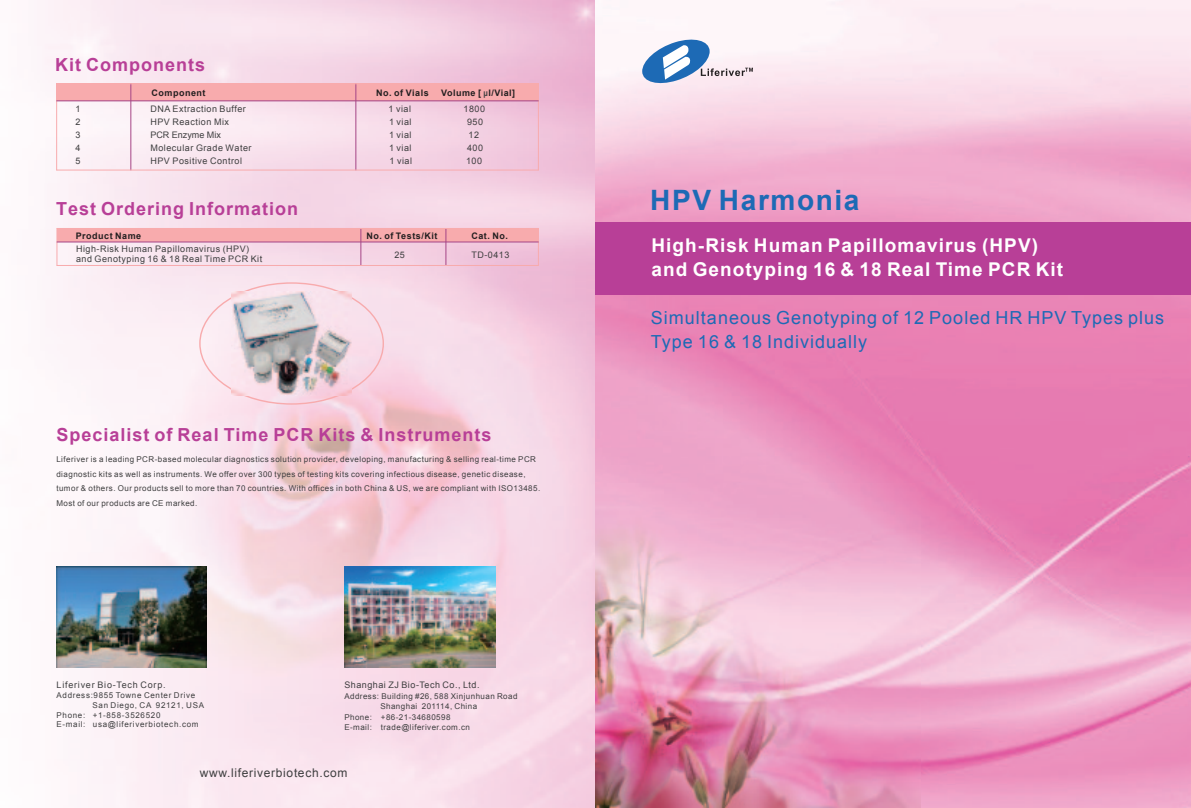
<style>
.page{position:relative;width:1191px;height:808px;background:#fff}
.page>*{position:absolute;margin:0;border:0;box-sizing:border-box;transform-origin:0 0}
.t1{font:700 28.1px "Arial";letter-spacing:.055em;color:#1d6ab5}
.t2{font:700 19px/24.6px "Arial";letter-spacing:.055em;color:#fff}
.t3{font:700 18px "Arial";letter-spacing:.055em;color:#b83f97}
.t4{font:18px/24px "Arial";letter-spacing:.055em;color:#1d6ab5}
.t5{font:12px "Arial";letter-spacing:.055em;color:#3e3e3f}
.t6{font:9px/10.6px "Arial";letter-spacing:.055em;color:#3e3e3f}
.t7{font:700 9px/16.7px "Arial";letter-spacing:.055em;color:#231f20}
.t8{font:9px "Arial";letter-spacing:.085em;color:#3e3e3f}
.t9{font:9px "Arial";color:#3e3e3f}
.t10{font:8px/14.7px "Arial";letter-spacing:.055em;color:#3e3e3f}
.t11{font:8px "Arial";letter-spacing:.085em;color:#3e3e3f}
.s1{font-family:"Arial Narrow";color:#3e3e3f}
.s2{font-weight:400;color:#3e3e3f}
</style>
<div class="page">
<img style="left:37px;top:0;width:558px;height:808px">
<img style="left:595px;top:0;width:596px;height:808px">
<div style="left:595px;top:222px;width:596px;height:73px;background:#b83f97"></div>
<svg style="left:642px;top:37px;width:111px;height:49px"></svg>
<img style="left:595px;top:483px;width:325px;height:325px">
<img style="left:232px;top:292px;width:119px;height:103px">
<img style="left:345px;top:566px;width:151px;height:101px">
<img style="left:57px;top:566px;width:150px;height:101px">
<div style="left:57px;top:84px;width:74px;height:17px;background:#f8abad"></div>
<div style="left:131px;top:84px;width:225px;height:17px;background:#f8abad"></div>
<div style="left:356px;top:84px;width:182px;height:17px;background:#f8abad"></div>
<hr style="left:56px;top:84px;width:1px;height:86px;background:#f8abad">
<hr style="left:131px;top:84px;width:1px;height:86px;background:#a54586">
<hr style="left:355px;top:84px;width:1px;height:86px;background:#a54586">
<hr style="left:538px;top:84px;width:1px;height:86px;background:#f8abad">
<hr style="left:56px;top:170px;width:482px;height:1px;background:#f8abad">
<hr style="left:56px;top:101px;width:482px;height:1px;background:#a54586">
<hr style="left:56px;top:84px;width:482px;height:1px;background:#f8abad">
<div style="left:57px;top:228px;width:304px;height:14px;background:#f8abad"></div>
<div style="left:361px;top:228px;width:85px;height:14px;background:#f8abad"></div>
<div style="left:446px;top:228px;width:92px;height:14px;background:#f8abad"></div>
<hr style="left:57px;top:228px;width:1px;height:38px;background:#f8abad">
<hr style="left:360px;top:228px;width:1px;height:38px;background:#a54586">
<hr style="left:445px;top:228px;width:1px;height:38px;background:#a54586">
<hr style="left:538px;top:228px;width:1px;height:38px;background:#f8abad">
<hr style="left:57px;top:265px;width:481px;height:1px;background:#f8abad">
<hr style="left:57px;top:242px;width:481px;height:1px;background:#a54586">
<hr style="left:57px;top:228px;width:481px;height:1px;background:#f8abad">
<h3 class="t3" style="left:55px;top:53px;width:151px">Kit Components</h3>
<p class="t7" style="left:152px;top:85px;width:55px">Component</p>
<p class="t7" style="left:376px;top:85px;width:54px">No. of Vials</p>
<p class="t7" style="left:463px;top:85px;width:53px;text-indent:-22px">Volume [ <span class="s1">μ</span>l/Vial]<br><span class="s2">1800</span></p>
<p class="t6" style="left:468px;top:130px;width:12px">12</p>
<p class="t6" style="left:466px;top:156px;width:18px">100</p>
<p class="t6" style="left:75px;top:104px;width:7px">1</p>
<p class="t6" style="left:150px;top:104px;width:97px">DNA Extraction Buffer</p>
<p class="t6" style="left:388px;top:104px;width:24px">1 vial</p>
<p class="t6" style="left:75px;top:117px;width:7px">2</p>
<p class="t6" style="left:150px;top:117px;width:80px">HPV Reaction Mix</p>
<p class="t6" style="left:389px;top:117px;width:24px">1 vial</p>
<p class="t6" style="left:75px;top:130px;width:7px">3</p>
<p class="t9" style="left:150px;top:129px;width:72px">PCR Enzyme Mix</p>
<p class="t6" style="left:389px;top:130px;width:24px">1 vial</p>
<p class="t6" style="left:75px;top:143px;width:7px">4</p>
<p class="t6" style="left:150px;top:143px;width:103px">Molecular Grade Water</p>
<p class="t6" style="left:389px;top:143px;width:24px">1 vial</p>
<p class="t6" style="left:75px;top:156px;width:7px">5</p>
<p class="t6" style="left:150px;top:156px;width:93px">HPV Positive Control</p>
<p class="t6" style="left:389px;top:156px;width:24px">1 vial</p>
<p class="t6" style="left:467px;top:117px;width:18px">950</p>
<p class="t6" style="left:467px;top:142px;width:18px">400</p>
<h3 class="t3" style="left:56px;top:197px;width:243px">Test Ordering Information</h3>
<p class="t7" style="left:76px;top:228px;width:67px">Product Name</p>
<p class="t6" style="left:76px;top:243px;width:188px">High-Risk Human Papillomavirus (HPV) and Genotyping 16 &amp; 18 Real Time PCR Kit</p>
<p class="t7" style="left:366px;top:228px;width:72px">No. of Tests/Kit</p>
<p class="t7" style="left:471px;top:228px;width:38px">Cat. No.</p>
<p class="t6" style="left:394px;top:250px;width:12px">25</p>
<p class="t6" style="left:471px;top:250px;width:40px">TD-0413</p>
<h3 class="t3" style="left:57px;top:423px;width:436px">Specialist of Real Time PCR Kits &amp; Instruments</h3>
<p class="t10" style="left:56px;top:452px;width:485px">Liferiver is a leading PCR-based molecular diagnostics solution provider, developing, manufacturing &amp; selling real-time PCR diagnostic kits as well as instruments. We offer over 300 types of testing kits covering infectious disease, genetic disease, tumor &amp; others. Our products sell to more than 70 countries. With offices in both China &amp; US, we are compliant with ISO13485.<br>Most of our products are CE marked.</p>
<p class="t8" style="left:57px;top:679px;width:111px">Liferiver Bio-Tech Corp.</p>
<p class="t11" style="left:57px;top:690px;width:140px">Address:9855 Towne Center Drive</p>
<p class="t11" style="left:93px;top:700px;width:113px">San Diego, CA 92121, USA</p>
<p class="t11" style="left:57px;top:709px;width:105px">Phone: +1-858-3526520</p>
<p class="t11" style="left:57px;top:719px;width:143px">E-mail: usa@liferiverbiotech.com</p>
<p class="t6" style="left:344px;top:680px;width:137px">Shanghai ZJ Bio-Tech Co., Ltd.</p>
<p class="t10" style="left:344px;top:688px;width:175px">Address: Building #26, 588 Xinjunhuan Road</p>
<p class="t10" style="left:380px;top:699px;width:98px">Shanghai 201114, China</p>
<p class="t10" style="left:344px;top:710px;width:108px">Phone: +86-21-34680598</p>
<p class="t10" style="left:344px;top:720px;width:127px">E-mail: trade@liferiver.com.cn</p>
<h3 class="t5" style="left:200px;top:764px;width:149px">www.liferiverbiotech.com</h3>
<h1 class="t1" style="left:650px;top:182px;width:211px">HPV Harmonia</h1>
<h2 class="t2" style="left:651px;top:233px;width:413px">High-Risk Human Papillomavirus (HPV) and Genotyping 16 &amp; 18 Real Time PCR Kit</h2>
<h3 class="t4" style="left:651px;top:306px;width:515px">Simultaneous Genotyping of 12 Pooled HR HPV Types plus<br>Type 16 &amp; 18 Individually</h3>
</div>
